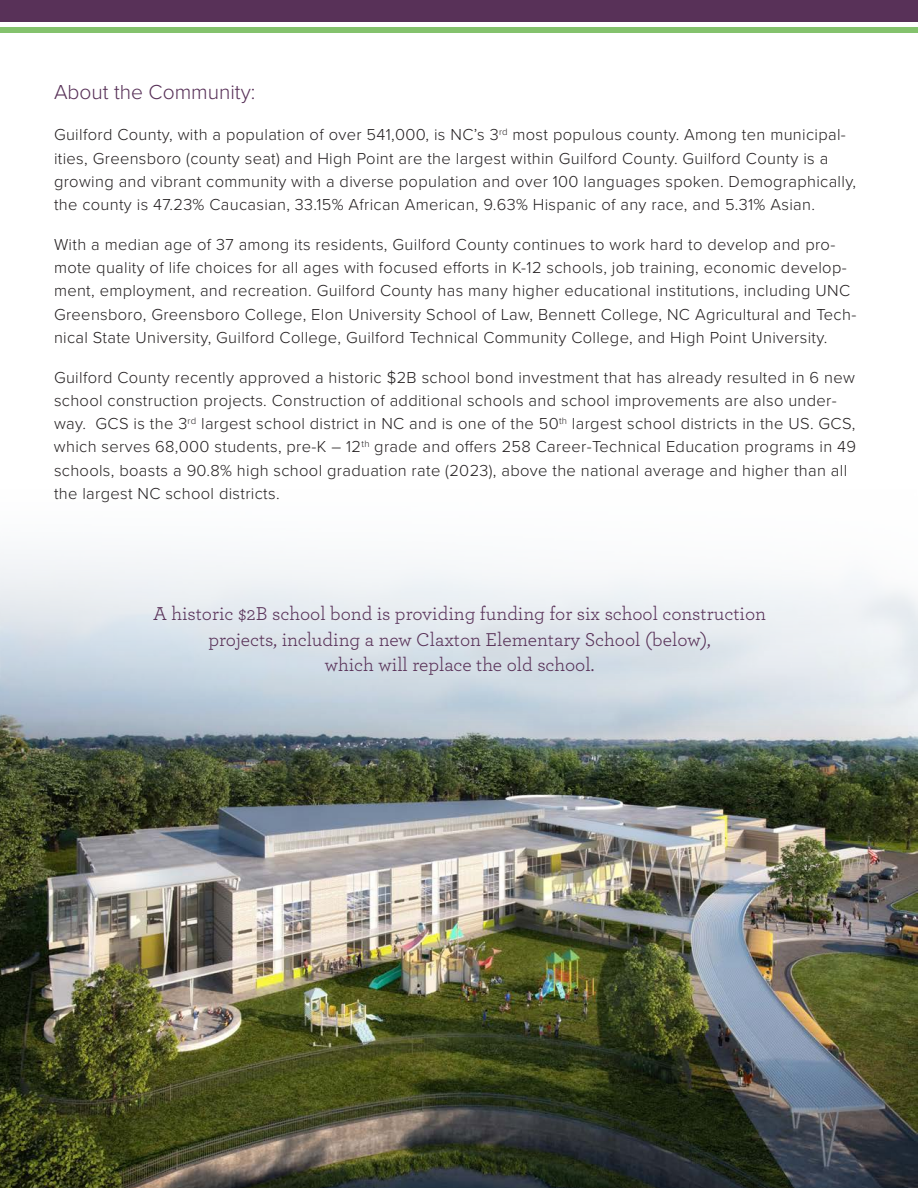
<style>
.page{position:relative;width:918px;height:1188px;background:#fff}
.page>*{position:absolute;margin:0;border:0;box-sizing:border-box;transform-origin:0 0}
.t1{font:300 21px "Proxima Nova";color:#583158}
.Subheading_text_for_Alliance{font:19.5px/25.5px "Archer";color:#583158;text-align:center}
.Body_Text{font:300 16.5px/23.2px "Proxima Nova";letter-spacing:.02em;color:#231f20}
</style>
<div class="page">
<div style="left:0;top:0;width:918px;height:22px;background:#583158"></div>
<div style="left:0;top:27px;width:918px;height:6px;background:#84c26d"></div>
<img style="left:0;top:554px;width:918px;height:634px">
<p class="t1" style="left:54px;top:76px;width:203px">About the Community:</p>
<p class="Body_Text" style="left:54px;top:122px;width:804px">Guilford County, with a population of over 541,000, is NC’s 3<sup>rd</sup> most populous county. Among ten municipal&shy;ities, Greensboro (county seat) and High Point are the largest within Guilford County. Guilford County is a growing and vibrant community with a diverse population and over 100 languages spoken. Demographically, the county is 47.23% Caucasian, 33.15% African American, 9.63% Hispanic of any race, and 5.31% Asian.</p>
<p class="Body_Text" style="left:54px;top:232px;width:804px">With a median age of 37 among its residents, Guilford County continues to work hard to develop and pro&shy;mote quality of life choices for all ages with focused efforts in K-12 schools, job training, economic develop&shy;ment, employment, and recreation. Guilford County has many higher educational institutions, including UNC Greensboro, Greensboro College, Elon University School of Law, Bennett College, NC Agricultural and Tech&shy;nical State University, Guilford College, Guilford Technical Community College, and High Point University.</p>
<p class="Body_Text" style="left:54px;top:365px;width:804px">Guilford County recently approved a historic $2B school bond investment that has already resulted in 6 new school construction projects. Construction of additional schools and school improvements are also under&shy;way. GCS is the 3<sup>rd</sup> largest school district in NC and is one of the 50<sup>th</sup> largest school districts in the US. GCS, which serves 68,000 students, pre-K – 12<sup>th</sup> grade and offers 258 Career-Technical Education programs in 49 schools, boasts a 90.8% high school graduation rate (2023), above the national average and higher than all the largest NC school districts.</p>
<p class="Subheading_text_for_Alliance" style="left:153px;top:600px;width:615px">A historic $2B school bond is providing funding for six school construction projects, including a new Claxton Elementary School (below),<br>which will replace the old school.</p>
</div>
